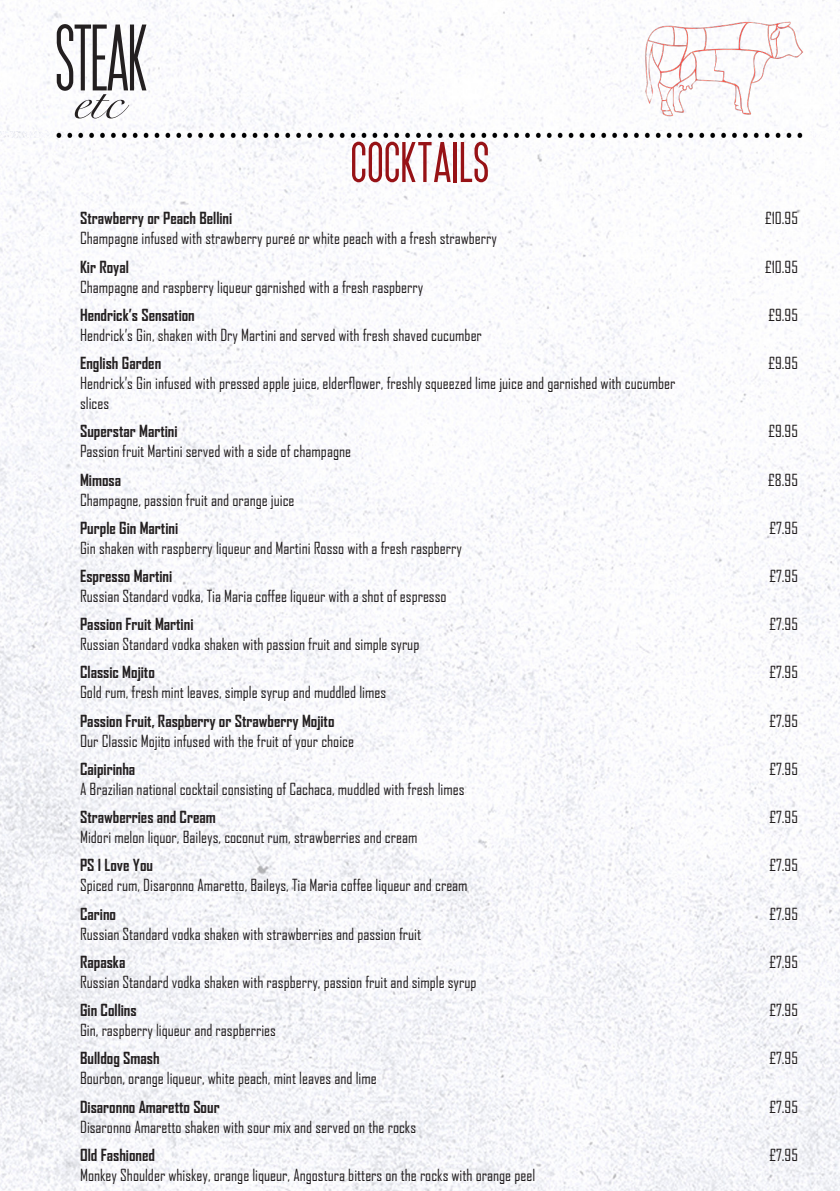
<style>
.page{position:relative;width:840px;height:1191px;background:#fff}
.page>*{position:absolute;margin:0;border:0;box-sizing:border-box;transform-origin:0 0}
.t1{font:80px "SF Movie Poster";letter-spacing:.02em;color:#971216}
.t2{font:16px/20px "Agency FB";color:#231f20}
.t3{font:700 16px "Agency FB";color:#231f20}
</style>
<div class="page">
<img style="left:0;top:0;width:839px;height:1191px">
<svg style="left:57px;top:24px;width:89px;height:94px"></svg>
<img style="left:641px;top:21px;width:161px;height:97px">
<img style="left:0;top:131px;width:839px;height:7px">
<p class="t1" style="left:351px;top:113px;width:139px">cocktails</p>
<p class="t3" style="left:80px;top:208px;width:154px">Strawberry or Peach Bellini</p>
<p class="t2" style="left:80px;top:228px;width:418px">Champagne infused with strawberry pureé or white peach with a fresh strawberry</p>
<p class="t2" style="left:764px;top:208px;width:34px">£10.95</p>
<p class="t3" style="left:80px;top:256px;width:50px">Kir Royal</p>
<p class="t2" style="left:80px;top:276px;width:344px">Champagne and raspberry liqueur garnished with a fresh raspberry</p>
<p class="t2" style="left:764px;top:256px;width:34px">£10.95</p>
<p class="t3" style="left:80px;top:305px;width:116px">Hendrick’s Sensation</p>
<p class="t2" style="left:80px;top:324px;width:403px">Hendrick’s Gin, shaken with Dry Martini and served with fresh shaved cucumber</p>
<p class="t2" style="left:768px;top:304px;width:31px">£9.95</p>
<p class="t3" style="left:80px;top:353px;width:83px">English Garden</p>
<p class="t2" style="left:80px;top:373px;width:596px">Hendrick’s Gin infused with pressed apple juice, elderflower, freshly squeezed lime juice and garnished with cucumber slices</p>
<p class="t2" style="left:768px;top:353px;width:31px">£9.95</p>
<p class="t3" style="left:80px;top:421px;width:99px">Superstar Martini</p>
<p class="t2" style="left:80px;top:441px;width:272px">Passion fruit Martini served with a side of champagne</p>
<p class="t2" style="left:768px;top:421px;width:31px">£9.95</p>
<p class="t3" style="left:80px;top:469px;width:43px">Mimosa</p>
<p class="t2" style="left:80px;top:489px;width:216px">Champagne, passion fruit and orange juice</p>
<p class="t2" style="left:767px;top:469px;width:31px">£8.95</p>
<p class="t3" style="left:80px;top:518px;width:99px">Purple Gin Martini</p>
<p class="t2" style="left:80px;top:537px;width:383px">Gin shaken with raspberry liqueur and Martini Rosso with a fresh raspberry</p>
<p class="t2" style="left:769px;top:517px;width:30px">£7.95</p>
<p class="t3" style="left:80px;top:566px;width:94px">Espresso Martini</p>
<p class="t2" style="left:80px;top:586px;width:368px">Russian Standard vodka, Tia Maria coffee liqueur with a shot of espresso</p>
<p class="t2" style="left:769px;top:566px;width:30px">£7.95</p>
<p class="t3" style="left:80px;top:614px;width:115px">Passion Fruit Martini</p>
<p class="t2" style="left:80px;top:634px;width:340px">Russian Standard vodka shaken with passion fruit and simple syrup</p>
<p class="t2" style="left:769px;top:614px;width:30px">£7.95</p>
<p class="t3" style="left:80px;top:662px;width:76px">Classic Mojito</p>
<p class="t2" style="left:80px;top:682px;width:307px">Gold rum, fresh mint leaves, simple syrup and muddled limes</p>
<p class="t2" style="left:769px;top:662px;width:30px">£7.95</p>
<p class="t3" style="left:80px;top:711px;width:256px">Passion Fruit, Raspberry or Strawberry Mojito</p>
<p class="t2" style="left:80px;top:730px;width:275px">Our Classic Mojito infused with the fruit of your choice</p>
<p class="t2" style="left:769px;top:710px;width:30px">£7.95</p>
<p class="t3" style="left:80px;top:759px;width:57px">Caipirinha</p>
<p class="t2" style="left:80px;top:778px;width:385px">A Brazilian national cocktail consisting of Cachaca, muddled with fresh limes</p>
<p class="t2" style="left:769px;top:758px;width:30px">£7.95</p>
<p class="t3" style="left:80px;top:807px;width:137px">Strawberries and Cream</p>
<p class="t2" style="left:80px;top:827px;width:339px">Midori melon liquor, Baileys, coconut rum, strawberries and cream</p>
<p class="t2" style="left:769px;top:807px;width:30px">£7.95</p>
<p class="t3" style="left:80px;top:855px;width:74px">PS I Love You</p>
<p class="t2" style="left:80px;top:875px;width:389px">Spiced rum, Disaronno Amaretto, Baileys, Tia Maria coffee liqueur and cream</p>
<p class="t2" style="left:769px;top:855px;width:30px">£7.95</p>
<p class="t3" style="left:80px;top:903px;width:37px">Carino</p>
<p class="t2" style="left:80px;top:923px;width:342px">Russian Standard vodka shaken with strawberries and passion fruit</p>
<p class="t2" style="left:769px;top:903px;width:30px">£7.95</p>
<p class="t3" style="left:80px;top:952px;width:47px">Rapaska</p>
<p class="t2" style="left:80px;top:971px;width:397px">Russian Standard vodka shaken with raspberry, passion fruit and simple syrup</p>
<p class="t2" style="left:769px;top:951px;width:30px">£7.95</p>
<p class="t3" style="left:80px;top:1000px;width:58px">Gin Collins</p>
<p class="t2" style="left:80px;top:1020px;width:197px">Gin, raspberry liqueur and raspberries</p>
<p class="t2" style="left:769px;top:1000px;width:30px">£7.95</p>
<p class="t3" style="left:80px;top:1048px;width:81px">Bulldog Smash</p>
<p class="t2" style="left:80px;top:1068px;width:298px">Bourbon, orange liqueur, white peach, mint leaves and lime</p>
<p class="t2" style="left:769px;top:1048px;width:30px">£7.95</p>
<p class="t3" style="left:80px;top:1096px;width:141px">Disaronno Amaretto Sour</p>
<p class="t2" style="left:80px;top:1116px;width:337px">Disaronno Amaretto shaken with sour mix and served on the rocks</p>
<p class="t2" style="left:769px;top:1096px;width:30px">£7.95</p>
<p class="t3" style="left:80px;top:1145px;width:76px">Old Fashioned</p>
<p class="t2" style="left:80px;top:1164px;width:456px">Monkey Shoulder whiskey, orange liqueur, Angostura bitters on the rocks with orange peel</p>
<p class="t2" style="left:769px;top:1144px;width:30px">£7.95</p>
</div>
